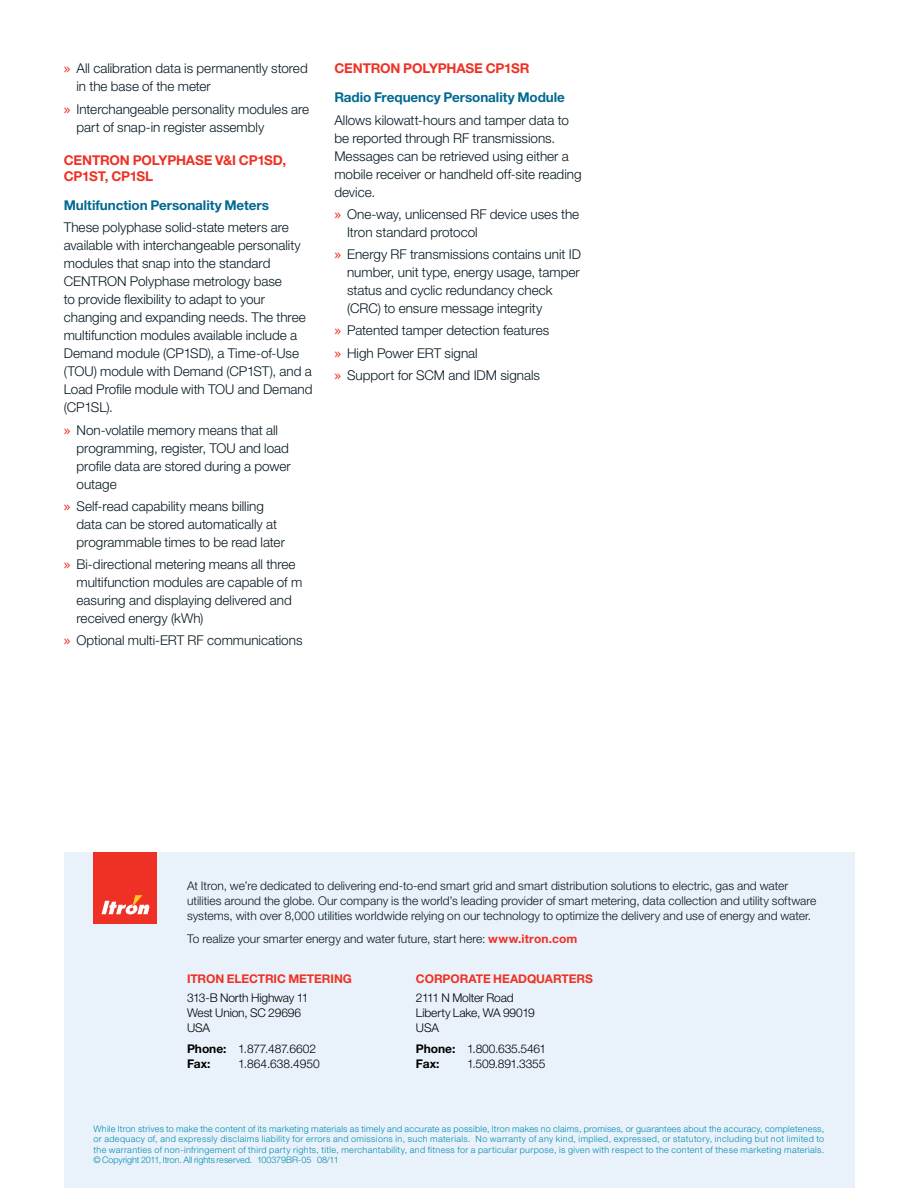
<style>
.page{position:relative;width:918px;height:1188px;background:#fff}
.page>*{position:absolute;margin:0;border:0;box-sizing:border-box;transform-origin:0 0}
.Body_Copy_9_12{font:300 13.5px/18px "Helvetica Neue LT Std";color:#061922}
.Section_Subhead{font:700 13.5px "Helvetica Neue LT Std";letter-spacing:-.005em;color:#006991}
.Section_Title{font:700 13.5px/16.2px "Helvetica Neue LT Std";letter-spacing:-.015em;color:#ee3124}
.Boilerplate{font:300 12px/15px "Helvetica Neue LT Std";letter-spacing:.005em;color:#061922}
.Body_Copy{font:300 12px/15px "Helvetica Neue LT Std";letter-spacing:-.01em;color:#000}
.Body_Copy_9_12-2{font:300 12px "Helvetica Neue LT Std";letter-spacing:.005em;color:#061922}
.Section_Title-2{font:700 12px "Helvetica Neue LT Std";letter-spacing:-.005em;color:#ee3124}
.Legal_Blue{font:300 9px/10.5px "Helvetica Neue LT Std";color:#008aaf;text-align:justify}
.s1{font-family:"Lucida Grande";font-weight:400;color:#ee3124}
.s2{font-weight:700;color:#ee3124}
.s3{font-weight:700}
</style>
<div class="page">
<div style="left:64px;top:852px;width:790px;height:336px;background:#e9f2fa"></div>
<div style="left:94px;top:852px;width:63px;height:72px;background:#ee3124"></div>
<svg style="left:102px;top:895px;width:48px;height:19px"></svg>
<p class="Body_Copy_9_12" style="left:77px;top:59px;width:233px;text-indent:-13px"><span class="s1">»</span> All calibration data is permanently stored in the base of the meter</p>
<p class="Body_Copy_9_12" style="left:77px;top:100px;width:234px;text-indent:-13px"><span class="s1">»</span> Interchangeable personality modules are part of snap-in register assembly</p>
<p class="Section_Title" style="left:64px;top:152px;width:224px">CENTRON POLYPHASE V&amp;I CP1SD,<br>CP1ST, CP1SL</p>
<p class="Section_Subhead" style="left:64px;top:197px;width:207px">Multifunction Personality Meters</p>
<p class="Body_Copy_9_12" style="left:64px;top:218px;width:250px">These polyphase solid-state meters are available with interchangeable personality modules that snap into the standard CENTRON Polyphase metrology base<br>to provide flexibility to adapt to your changing and expanding needs. The three multifunction modules available include a Demand module (CP1SD), a Time-of-Use (TOU) module with Demand (CP1ST), and a Load Profile module with TOU and Demand (CP1SL).</p>
<p class="Body_Copy_9_12" style="left:77px;top:420px;width:216px;text-indent:-13px"><span class="s1">»</span> Non-volatile memory means that all programming, register, TOU and load profile data are stored during a power outage</p>
<p class="Body_Copy_9_12" style="left:77px;top:497px;width:210px;text-indent:-13px"><span class="s1">»</span> Self-read capability means billing data can be stored automatically at programmable times to be read later</p>
<p class="Body_Copy_9_12" style="left:77px;top:555px;width:227px;text-indent:-13px"><span class="s1">»</span> Bi-directional metering means all three multifunction modules are capable of m easuring and displaying delivered and received energy (kWh)</p>
<p class="Body_Copy_9_12" style="left:64px;top:631px;width:240px"><span class="s1">»</span> Optional multi-ERT RF communications</p>
<p class="Section_Title" style="left:334px;top:60px;width:197px">CENTRON POLYPHASE CP1SR</p>
<p class="Section_Subhead" style="left:334px;top:89px;width:232px">Radio Frequency Personality Module</p>
<p class="Body_Copy_9_12" style="left:334px;top:111px;width:249px">Allows kilowatt-hours and tamper data to be reported through RF transmissions.<br>Messages can be retrieved using either a mobile receiver or handheld off-site reading device.</p>
<p class="Body_Copy_9_12" style="left:347px;top:205px;width:234px;text-indent:-13px"><span class="s1">»</span> One-way, unlicensed RF device uses the<br>Itron standard protocol</p>
<p class="Body_Copy_9_12" style="left:347px;top:245px;width:235px;text-indent:-13px"><span class="s1">»</span> Energy RF transmissions contains unit ID number, unit type, energy usage, tamper status and cyclic redundancy check (CRC) to ensure message integrity</p>
<p class="Body_Copy_9_12" style="left:334px;top:321px;width:216px"><span class="s1">»</span> Patented tamper detection features</p>
<p class="Body_Copy_9_12" style="left:334px;top:344px;width:145px"><span class="s1">»</span> High Power ERT signal</p>
<p class="Body_Copy_9_12" style="left:334px;top:366px;width:207px"><span class="s1">»</span> Support for SCM and IDM signals</p>
<p class="Boilerplate" style="left:187px;top:878px;width:631px">At Itron, we’re dedicated to delivering end-to-end smart grid and smart distribution solutions to electric, gas and water utilities around the globe. Our company is the world’s leading provider of smart metering, data collection and utility software systems, with over 8,000 utilities worldwide relying on our technology to optimize the delivery and use of energy and water.</p>
<p class="Body_Copy_9_12-2" style="left:187px;top:931px;width:392px">To realize your smarter energy and water future, start here: <span class="s2">www.itron.com</span></p>
<p class="Section_Title-2" style="left:416px;top:971px;width:178px">CORPORATE HEADQUARTERS</p>
<p class="Body_Copy" style="left:416px;top:990px;width:120px">2111 N Molter Road<br>Liberty Lake, WA 99019<br>USA</p>
<p class="Body_Copy" style="left:416px;top:1041px;width:132px"><span class="s3">Phone:</span> 1.800.635.5461<br><span class="s3">Fax:</span></p>
<p class="Section_Title-2" style="left:187px;top:971px;width:166px">ITRON ELECTRIC METERING</p>
<p class="Body_Copy" style="left:187px;top:990px;width:123px">313-B North Highway 11<br>West Union, SC 29696<br>USA</p>
<p class="Body_Copy" style="left:187px;top:1041px;width:131px"><span class="s3">Phone:</span> 1.877.487.6602<br><span class="s3">Fax:</span></p>
<p class="Body_Copy" style="left:238px;top:1056px;width:83px">1.864.638.4950</p>
<p class="Body_Copy" style="left:467px;top:1056px;width:80px">1.509.891.3355</p>
<p class="Legal_Blue" style="left:94px;top:1123px;width:732px">While Itron strives to make the content of its marketing materials as timely and accurate as possible, Itron makes no claims, promises, or guarantees about the accuracy, completeness, or adequacy of, and expressly disclaims liability for errors and omissions in, such materials. No warranty of any kind, implied, expressed, or statutory, including but not limited to the warranties of non-infringement of third party rights, title, merchantability, and fitness for a particular purpose, is given with respect to the content of these marketing materials. © Copyright 2011, Itron. All rights reserved. 100379BR-05 08/11</p>
</div>
